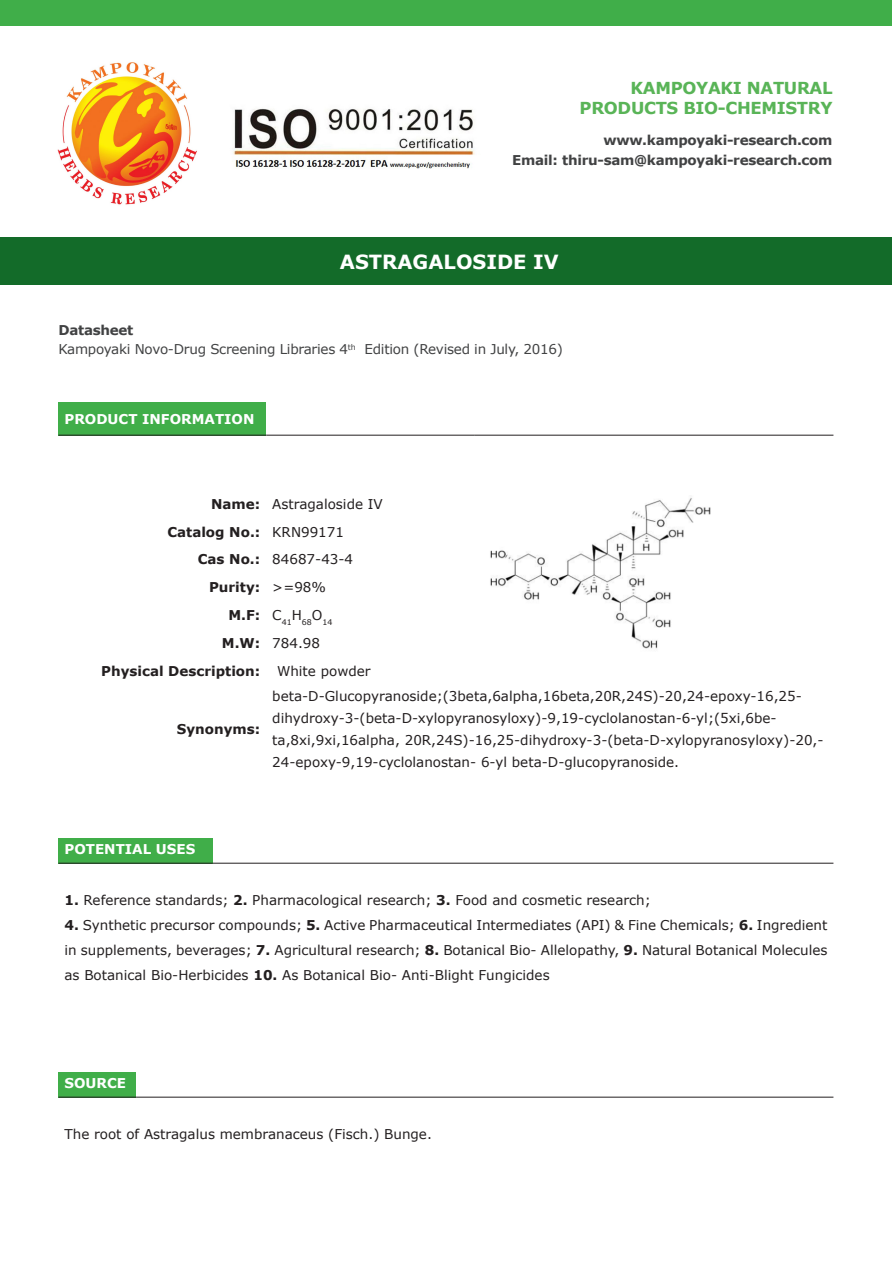
<style>
.page{position:relative;width:893px;height:1263px;background:#fff}
.page>*{position:absolute;margin:0;border:0;box-sizing:border-box;transform-origin:0 0}
.t1{font:700 19.5px "Verdana";color:#fff}
.t2{font:700 16.5px "Verdana";letter-spacing:-.02em;color:#59b457}
.t3{font:13.5px/22.2px "Verdana";color:#231f20}
.t4{font:700 13.5px "Verdana";letter-spacing:-.02em;color:#414243}
.t5{font:700 13.5px "Verdana";color:#231f20}
.t6{font:13.5px "Verdana";letter-spacing:-.02em;color:#414243}
.t7{font:700 13.5px "Verdana";color:#fff}
.t8{font:7.8px "Verdana";color:#231f20}
.s1{font-weight:700}
</style>
<div class="page">
<img style="left:232px;top:108px;width:243px;height:61px">
<img style="left:57px;top:62px;width:140px;height:143px">
<div style="left:1px;top:0;width:891px;height:26px;background:#40ae49"></div>
<div style="left:1px;top:238px;width:891px;height:47px;background:#136b29"></div>
<div style="left:58px;top:402px;width:208px;height:33px;background:#40ae49"></div>
<hr style="left:58px;top:435px;width:208px;height:1px;background:#231f20">
<hr style="left:266px;top:435px;width:209px;height:1px;background:#231f20">
<hr style="left:475px;top:435px;width:358px;height:1px;background:#231f20">
<img style="left:490px;top:498px;width:221px;height:151px">
<div style="left:58px;top:838px;width:155px;height:25px;background:#40ae49"></div>
<hr style="left:58px;top:863px;width:155px;height:1px;background:#231f20">
<hr style="left:213px;top:863px;width:620px;height:1px;background:#231f20">
<div style="left:58px;top:1072px;width:78px;height:25px;background:#40ae49"></div>
<hr style="left:58px;top:1097px;width:78px;height:1px;background:#231f20">
<hr style="left:136px;top:1097px;width:697px;height:1px;background:#231f20">
<p class="t2" style="left:631px;top:78px;width:203px">KAMPOYAKI NATURAL</p>
<p class="t2" style="left:580px;top:97px;width:254px">PRODUCTS BIO-CHEMISTRY</p>
<p class="t4" style="left:603px;top:132px;width:231px">www.kampoyaki-research.com</p>
<p class="t4" style="left:512px;top:151px;width:322px">Email: thiru-sam@kampoyaki-research.com</p>
<p class="t1" style="left:340px;top:249px;width:220px">ASTRAGALOSIDE IV</p>
<p class="t4" style="left:58px;top:321px;width:76px">Datasheet</p>
<p class="t6" style="left:58px;top:341px;width:506px">Kampoyaki Novo-Drug Screening Libraries 4<sup>th</sup> Edition (Revised in July, 2016)</p>
<p class="t7" style="left:64px;top:410px;width:192px">PRODUCT INFORMATION</p>
<p class="t5" style="left:211px;top:495px;width:51px">Name:</p>
<p class="t3" style="left:272px;top:493px;width:112px">Astragaloside IV</p>
<p class="t5" style="left:167px;top:523px;width:94px">Catalog No.:</p>
<p class="t3" style="left:272px;top:521px;width:73px">KRN99171</p>
<p class="t5" style="left:198px;top:551px;width:64px">Cas No.:</p>
<p class="t3" style="left:272px;top:549px;width:82px">84687-43-4</p>
<p class="t5" style="left:209px;top:578px;width:53px">Purity:</p>
<p class="t3" style="left:272px;top:576px;width:55px">&gt;=98%</p>
<p class="t5" style="left:228px;top:606px;width:33px">M.F:</p>
<p class="t8" style="left:272px;top:617px;width:62px"><sup>C</sup>41<sup>H</sup>68<sup>O</sup>14</p>
<p class="t5" style="left:222px;top:634px;width:40px">M.W:</p>
<p class="t3" style="left:272px;top:632px;width:49px">784.98</p>
<p class="t5" style="left:101px;top:662px;width:161px">Physical Description:</p>
<p class="t3" style="left:277px;top:660px;width:95px">White powder</p>
<p class="t5" style="left:177px;top:720px;width:85px">Synonyms:</p>
<p class="t3" style="left:272px;top:685px;width:553px">beta-D-Glucopyranoside;(3beta,6alpha,16beta,20R,24S)-20,24-epoxy-16,25- dihydroxy-3-(beta-D-xylopyranosyloxy)-9,19-cyclolanostan-6-yl;(5xi,6be&shy;ta,8xi,9xi,16alpha, 20R,24S)-16,25-dihydroxy-3-(beta-D-xylopyranosyloxy)-20,- 24-epoxy-9,19-cyclolanostan- 6-yl beta-D-glucopyranoside.</p>
<p class="t7" style="left:64px;top:841px;width:132px">POTENTIAL USES</p>
<p class="t3" style="left:64px;top:889px;width:588px"><span class="s1">1.</span> Reference standards; <span class="s1">2.</span> Pharmacological research; <span class="s1">3.</span> Food and cosmetic research;</p>
<p class="t3" style="left:64px;top:912px;width:764px;line-height:25.2px;text-align:justify"><span class="s1">4.</span> Synthetic precursor compounds; <span class="s1">5.</span> Active Pharmaceutical Intermediates (API) &amp; Fine Chemicals; <span class="s1">6.</span> Ingredient in supplements, beverages; <span class="s1">7.</span> Agricultural research; <span class="s1">8.</span> Botanical Bio- Allelopathy, <span class="s1">9.</span> Natural Botanical Molecules as Botanical Bio-Herbicides <span class="s1">10.</span> As Botanical Bio- Anti-Blight Fungicides</p>
<p class="t7" style="left:64px;top:1075px;width:63px">SOURCE</p>
<p class="t3" style="left:64px;top:1123px;width:369px">The root of Astragalus membranaceus (Fisch.) Bunge.</p>
</div>
